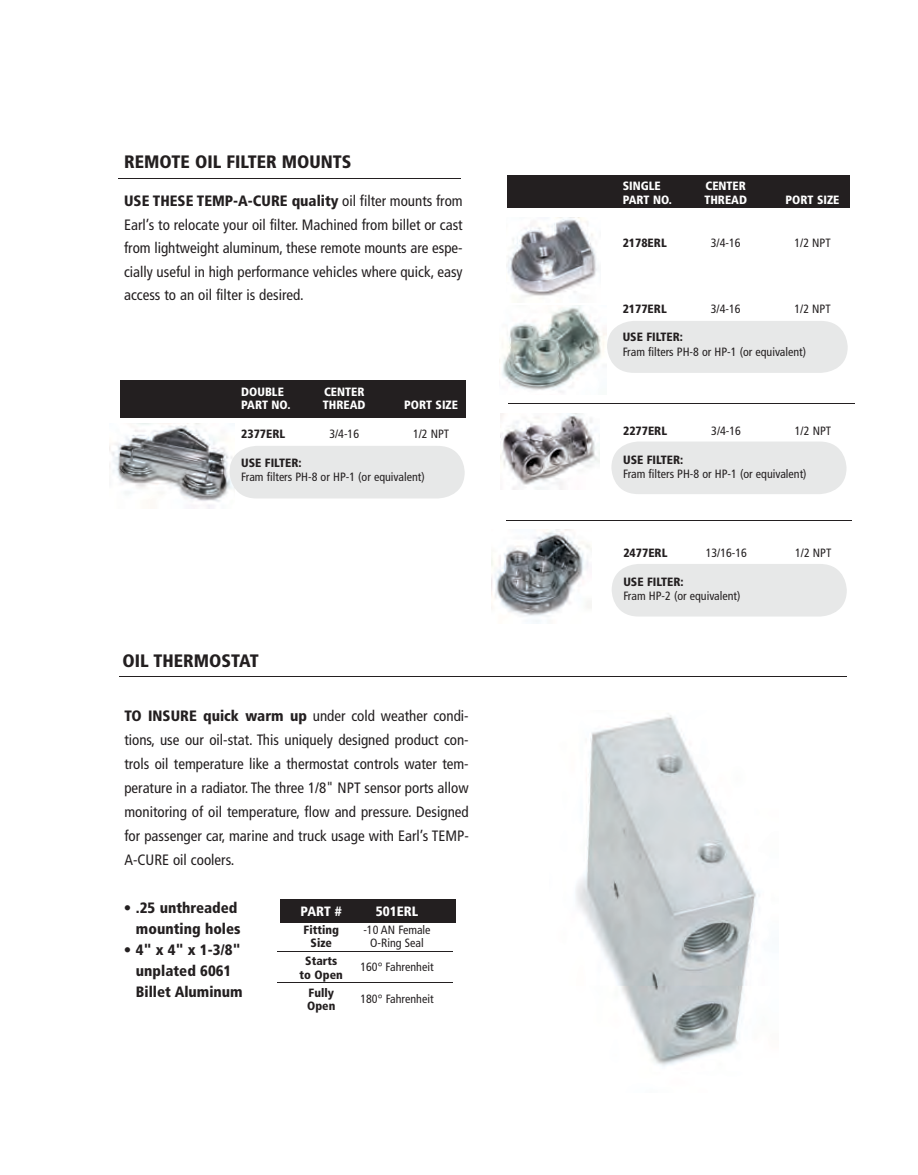
<style>
.page{position:relative;width:918px;height:1175px;background:#fff}
.page>*{position:absolute;margin:0;border:0;box-sizing:border-box;transform-origin:0 0}
.t1{font:900 condensed 18px "Frutiger";color:#231f20}
.t2{font:condensed 15px/24px "Frutiger";color:#231f20;text-align:justify}
.t3{font:900 condensed 15px/21px "Frutiger";color:#231f20;text-align:right}
.t4{font:900 condensed 13.5px "Frutiger";color:#fff}
.t5{font:condensed 12px "Frutiger";color:#231f20}
.t6{font:900 condensed 12px/18px "Frutiger";color:#231f20;text-align:center}
.t7{font:900 condensed 12px "Frutiger";color:#fff}
.s1{font-weight:900}
</style>
<div class="page">
<img style="left:109px;top:423px;width:121px;height:85px">
<img style="left:491px;top:529px;width:100px;height:95px">
<div style="left:120px;top:380px;width:346px;height:38px;background:#231f20"></div>
<img style="left:500px;top:413px;width:99px;height:76px">
<img style="left:506px;top:217px;width:92px;height:80px">
<hr style="left:118px;top:178px;width:343px;height:1px;background:#231f20">
<div style="left:607px;top:321px;width:241px;height:52px;background:#e7e8e8"></div>
<div style="left:507px;top:175px;width:342px;height:33px;background:#231f20"></div>
<div style="left:611px;top:441px;width:236px;height:53px;background:#e7e8e8"></div>
<hr style="left:509px;top:403px;width:346px;height:1px;background:#231f20">
<div style="left:612px;top:564px;width:235px;height:52px;background:#e7e8e8"></div>
<div style="left:230px;top:446px;width:235px;height:52px;background:#e7e8e8"></div>
<hr style="left:120px;top:675px;width:727px;height:1px;background:#231f20">
<hr style="left:507px;top:520px;width:345px;height:1px;background:#231f20">
<img style="left:576px;top:715px;width:181px;height:352px">
<div style="left:280px;top:898px;width:176px;height:24px;background:#231f20"></div>
<hr style="left:278px;top:951px;width:175px;height:1px;background:#231f20">
<hr style="left:278px;top:982px;width:175px;height:1px;background:#231f20">
<img style="left:502px;top:305px;width:104px;height:88px">
<p class="t1" style="left:124px;top:150px;width:229px">REMOTE OIL FILTER MOUNTS</p>
<p class="t2" style="left:124px;top:189px;width:340px;line-height:23.5px"><span class="s1">USE THESE TEMP-A-CURE QUALITY</span> oil filter mounts from Earl’s to relocate your oil filter. Machined from billet or cast from lightweight aluminum, these remote mounts are espe&shy;cially useful in high performance vehicles where quick, easy access to an oil filter is desired.</p>
<p class="t7" style="left:241px;top:384px;width:44px">DOUBLE</p>
<p class="t7" style="left:324px;top:384px;width:42px">CENTER</p>
<p class="t7" style="left:241px;top:398px;width:51px">PART NO.</p>
<p class="t7" style="left:323px;top:398px;width:44px">THREAD</p>
<p class="t7" style="left:404px;top:398px;width:55px">PORT SIZE</p>
<p class="t6" style="left:241px;top:425px;width:46px">2377ERL</p>
<p class="t5" style="left:329px;top:427px;width:31px">3/4-16</p>
<p class="t5" style="left:413px;top:427px;width:38px">1/2 NPT</p>
<p class="t6" style="left:241px;top:454px;width:62px">USE FILTER:</p>
<p class="t5" style="left:241px;top:470px;width:185px">Fram filters PH-8 or HP-1 (or equivalent)</p>
<p class="t1" style="left:123px;top:650px;width:138px">OIL THERMOSTAT</p>
<p class="t2" style="left:124px;top:704px;width:346px"><span class="s1">TO INSURE QUICK WARM UP</span> under cold weather condi&shy;tions, use our oil-stat. This uniquely designed product con&shy;trols oil temperature like a thermostat controls water tem&shy;perature in a radiator. The three 1/8" NPT sensor ports allow monitoring of oil temperature, flow and pressure. Designed for passenger car, marine and truck usage with Earl’s TEMP-A-CURE oil coolers.</p>
<p class="t3" style="left:124px;top:897px;width:118px">• .25 UNTHREADED<br>MOUNTING HOLES</p>
<p class="t3" style="left:136px;top:939px;width:108px;text-align:left;text-indent:-12px">• 4" X 4" X 1-3/8"<br>UNPLATED 6061<br>BILLET ALUMINUM</p>
<p class="t4" style="left:301px;top:903px;width:43px">PART #</p>
<p class="t4" style="left:376px;top:903px;width:44px">501ERL</p>
<p class="t6" style="left:304px;top:920px;width:37px">FITTING</p>
<p class="t5" style="left:363px;top:922px;width:69px">-10 AN Female</p>
<p class="t6" style="left:311px;top:934px;width:23px">SIZE</p>
<p class="t5" style="left:370px;top:936px;width:55px">O-Ring Seal</p>
<p class="t6" style="left:305px;top:952px;width:34px">STARTS</p>
<p class="t5" style="left:360px;top:960px;width:75px">160° Fahrenheit</p>
<p class="t6" style="left:300px;top:965px;width:45px">TO OPEN<br>FULLY</p>
<p class="t5" style="left:360px;top:991px;width:75px">180° Fahrenheit</p>
<p class="t6" style="left:307px;top:997px;width:30px">OPEN</p>
<p class="t7" style="left:623px;top:179px;width:40px">SINGLE</p>
<p class="t7" style="left:705px;top:179px;width:42px">CENTER</p>
<p class="t7" style="left:623px;top:192px;width:51px">PART NO.</p>
<p class="t7" style="left:704px;top:192px;width:44px">THREAD</p>
<p class="t7" style="left:786px;top:192px;width:55px">PORT SIZE</p>
<p class="t6" style="left:623px;top:234px;width:46px">2178ERL</p>
<p class="t5" style="left:711px;top:236px;width:31px">3/4-16</p>
<p class="t5" style="left:794px;top:236px;width:38px">1/2 NPT</p>
<p class="t6" style="left:623px;top:299px;width:46px">2177ERL</p>
<p class="t5" style="left:711px;top:301px;width:31px">3/4-16</p>
<p class="t5" style="left:794px;top:301px;width:38px">1/2 NPT</p>
<p class="t6" style="left:623px;top:328px;width:62px">USE FILTER:</p>
<p class="t5" style="left:623px;top:345px;width:185px">Fram filters PH-8 or HP-1 (or equivalent)</p>
<p class="t6" style="left:623px;top:422px;width:46px">2277ERL</p>
<p class="t5" style="left:711px;top:424px;width:31px">3/4-16</p>
<p class="t5" style="left:795px;top:424px;width:38px">1/2 NPT</p>
<p class="t6" style="left:623px;top:451px;width:62px">USE FILTER:</p>
<p class="t5" style="left:623px;top:467px;width:185px">Fram filters PH-8 or HP-1 (or equivalent)</p>
<p class="t6" style="left:623px;top:544px;width:46px">2477ERL</p>
<p class="t5" style="left:706px;top:546px;width:43px">13/16-16</p>
<p class="t5" style="left:795px;top:546px;width:38px">1/2 NPT</p>
<p class="t6" style="left:623px;top:572px;width:62px">USE FILTER:</p>
<p class="t5" style="left:623px;top:589px;width:119px">Fram HP-2 (or equivalent)</p>
</div>
